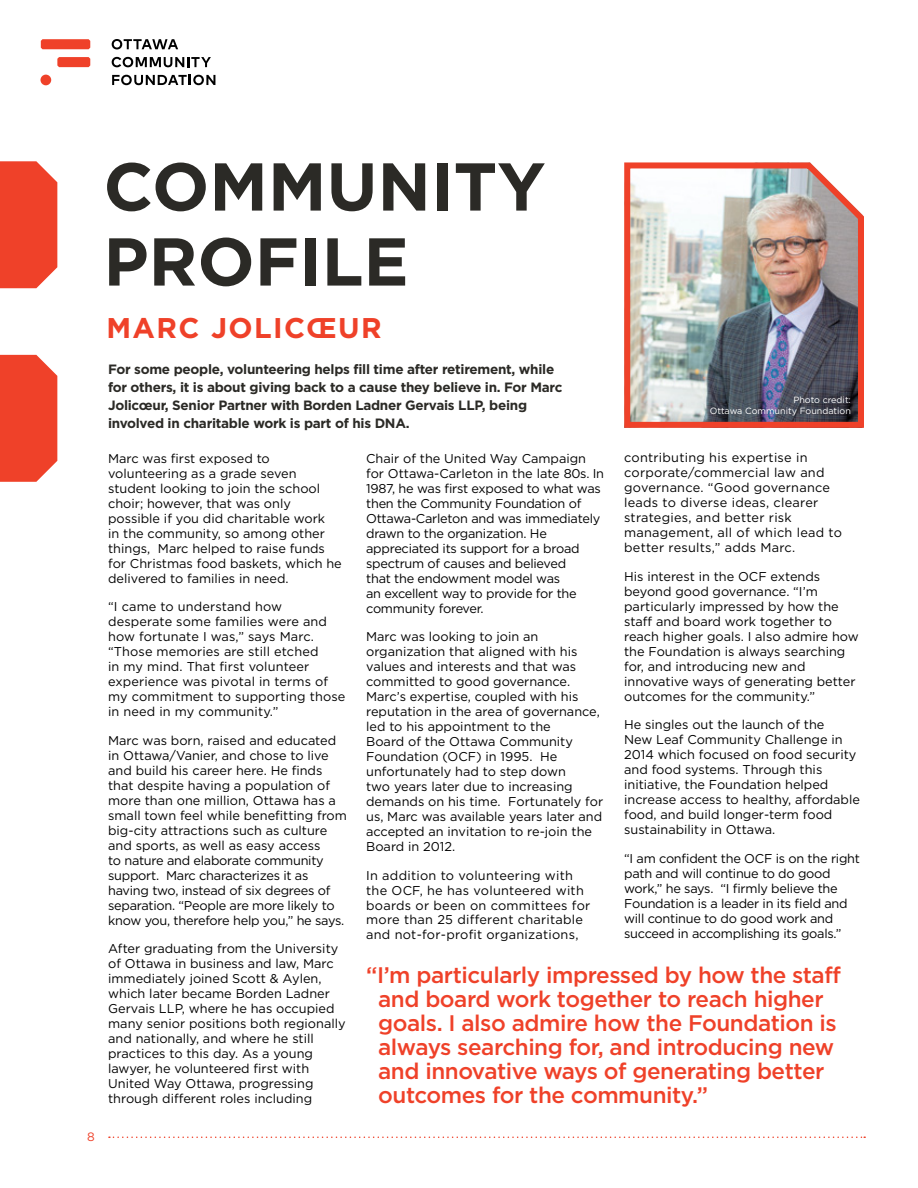
<style>
.page{position:relative;width:918px;height:1188px;background:#fff}
.page>*{position:absolute;margin:0;border:0;box-sizing:border-box;transform-origin:0 0}
.t1{font:700 67.5px/75px "Gotham HTF";color:#2b2a26}
.t2{font:700 28.5px "Gotham HTF";letter-spacing:.05em;color:#ef4129}
.t3{font:500 22.5px/24px "Gotham HTF";letter-spacing:-.02em;color:#ef4129}
.t4{font:700 13.5px/18px "Gotham HTF";letter-spacing:-.02em;color:#2b2a26}
.t5{font:12.75px/15px "Gotham HTF";color:#000}
.t6{font:12.75px/15px "Gotham HTF";letter-spacing:-.02em;color:#000}
.t7{font:12.75px/15px "Gotham HTF";letter-spacing:.02em;color:#000}
.t8{font:12.15px "Gotham HTF";color:#ef4129}
.t9{font:9px/10.5px "Gotham HTF";color:#fff;text-align:right}
</style>
<div class="page">
<svg style="left:41px;top:39px;width:49px;height:10px"></svg>
<svg style="left:57px;top:57px;width:33px;height:10px"></svg>
<div style="left:40px;top:75px;width:11px;height:10px;background:#ef4129;border-radius:50%"></div>
<svg style="left:112px;top:39px;width:66px;height:10px"></svg>
<svg style="left:112px;top:57px;width:99px;height:10px"></svg>
<svg style="left:112px;top:75px;width:103px;height:10px"></svg>
<svg style="left:109px;top:1137px;width:756px;height:1px"></svg>
<div style="left:0;top:161px;width:57px;height:127px;background:#ef4129"></div>
<div style="left:0;top:355px;width:57px;height:127px;background:#ef4129"></div>
<img style="left:624px;top:162px;width:240px;height:266px">
<p class="t8" style="left:87px;top:1130px;width:9px">8</p>
<h1 class="t1" style="left:104px;top:148px;width:444px">COMMUNITY<br>PROFILE</h1>
<h2 class="t2" style="left:106px;top:312px;width:277px">MARC JOLICŒUR</h2>
<p class="t4" style="left:108px;top:360px;width:456px">For some people, volunteering helps fill time after retirement, while for others, it is about giving back to a cause they believe in. For Marc Jolicœur, Senior Partner with Borden Ladner Gervais LLP, being involved in charitable work is part of his DNA.</p>
<p class="t9" style="left:710px;top:395px;width:143px">Photo credit:<br>Ottawa Community Foundation</p>
<p class="t5" style="left:108px;top:451px;width:235px">Marc was first exposed to volunteering as a grade seven student looking to join the school choir; however, that was only possible if you did charitable work<br>in the community, so among other things, Marc helped to raise funds for Christmas food baskets, which he delivered to families in need.</p>
<p class="t5" style="left:108px;top:599px;width:239px">“I came to understand how desperate some families were and how fortunate I was,” says Marc. “Those memories are still etched<br>in my mind. That first volunteer experience was pivotal in terms of my commitment to supporting those in need in my community.”</p>
<p class="t5" style="left:108px;top:733px;width:240px">Marc was born, raised and educated in Ottawa/Vanier, and chose to live and build his career here. He finds that despite having a population of more than one million, Ottawa has a small town feel while benefitting from big-city attractions such as culture and sports, as well as easy access<br>to nature and elaborate community support. Marc characterizes it as having two, instead of six degrees of separation. “People are more likely to know you, therefore help you,” he says.</p>
<p class="t5" style="left:108px;top:941px;width:239px">After graduating from the University of Ottawa in business and law, Marc immediately joined Scott &amp; Aylen, which later became Borden Ladner Gervais LLP, where he has occupied many senior positions both regionally and nationally, and where he still practices to this day. As a young lawyer, he volunteered first with United Way Ottawa, progressing through different roles including</p>
<p class="t7" style="left:624px;top:450px;width:219px">contributing his expertise in corporate/commercial law and governance. “Good governance leads to diverse ideas, clearer strategies, and better risk management, all of which lead to better results,” adds Marc.</p>
<p class="t5" style="left:624px;top:569px;width:236px">His interest in the OCF extends beyond good governance. “I’m particularly impressed by how the staff and board work together to reach higher goals. I also admire how the Foundation is always searching for, and introducing new and innovative ways of generating better outcomes for the community.”</p>
<p class="t5" style="left:624px;top:717px;width:237px">He singles out the launch of the<br>New Leaf Community Challenge in 2014 which focused on food security and food systems. Through this initiative, the Foundation helped increase access to healthy, affordable food, and build longer-term food sustainability in Ottawa.</p>
<p class="t6" style="left:624px;top:851px;width:237px">“I am confident the OCF is on the right path and will continue to do good work,” he says. “I firmly believe the Foundation is a leader in its field and will continue to do good work and succeed in accomplishing its goals.”</p>
<p class="t3" style="left:378px;top:962px;width:464px;text-indent:-12px">“I’m particularly impressed by how the staff and board work together to reach higher goals. I also admire how the Foundation is always searching for, and introducing new and innovative ways of generating better outcomes for the community.”</p>
<p class="t6" style="left:366px;top:450px;width:239px">Chair of the United Way Campaign for Ottawa-Carleton in the late 80s. In<br>1987, he was first exposed to what was then the Community Foundation of<br>Ottawa-Carleton and was immediately drawn to the organization. He appreciated its support for a broad spectrum of causes and believed<br>that the endowment model was<br>an excellent way to provide for the community forever.</p>
<p class="t5" style="left:366px;top:629px;width:239px">Marc was looking to join an organization that aligned with his values and interests and that was committed to good governance.<br>Marc’s expertise, coupled with his reputation in the area of governance, led to his appointment to the<br>Board of the Ottawa Community<br>Foundation (OCF) in 1995. He unfortunately had to step down<br>two years later due to increasing demands on his time. Fortunately for us, Marc was available years later and accepted an invitation to re-join the<br>Board in 2012.</p>
<p class="t7" style="left:366px;top:867px;width:226px">In addition to volunteering with the OCF, he has volunteered with boards or been on committees for more than 25 different charitable and not-for-profit organizations,</p>
</div>
